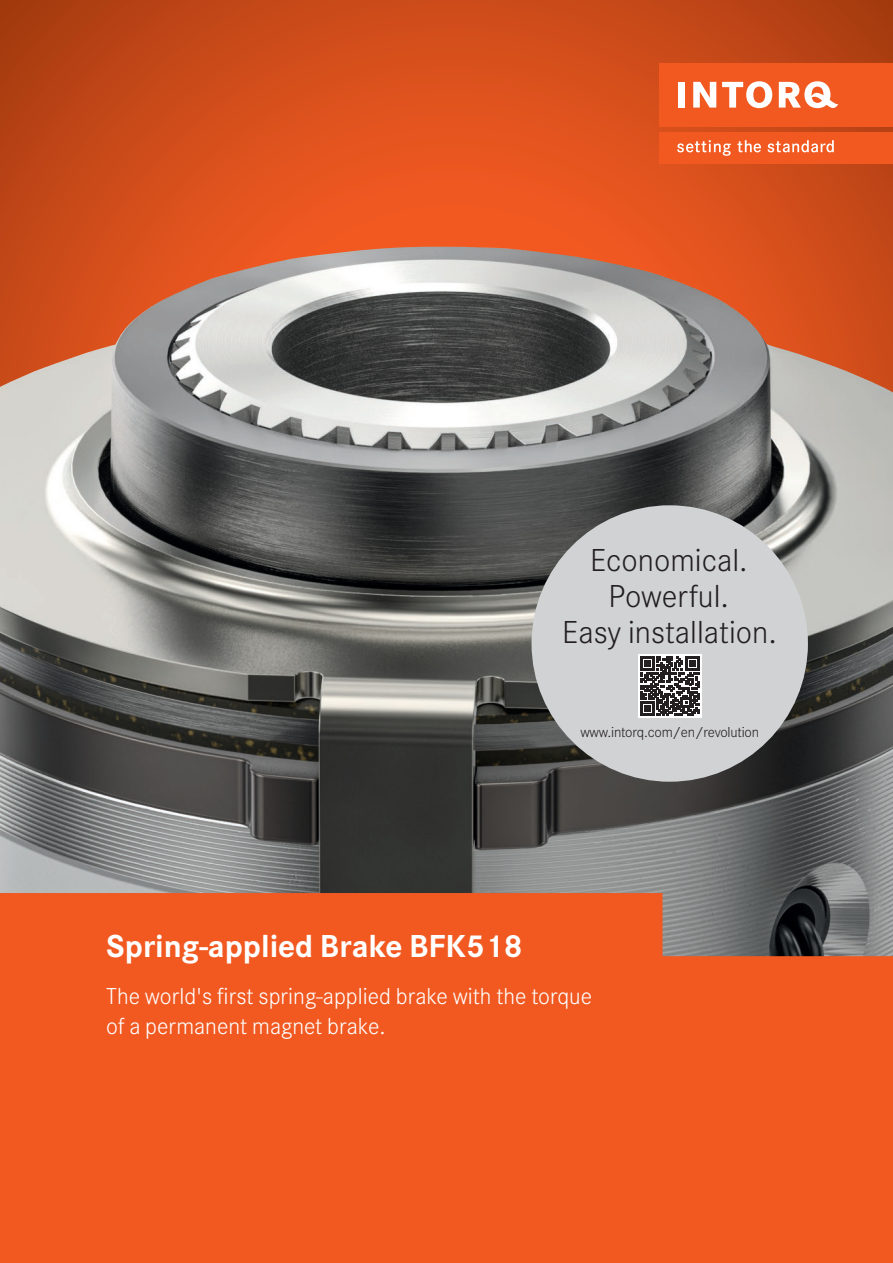
<style>
.page{position:relative;width:893px;height:1263px;background:#fff}
.page>*{position:absolute;margin:0;border:0;box-sizing:border-box;transform-origin:0 0}
.t1{font:300 33px/36px "Corporate S";color:#231f20;text-align:center}
.t2{font:700 33px "Corporate S";color:#fff}
.t3{font:300 24px/30px "Corporate S";color:#fff}
.t4{font:300 15px "Corporate S";letter-spacing:-.015em;color:#231f20}
</style>
<div class="page">
<svg style="left:0;top:0;width:893px;height:247px;background:#d24d1b"></svg>
<div style="left:659px;top:63px;width:234px;height:63px;background:#f15921"></div>
<div style="left:678px;top:82px;width:7px;height:26px;background:#fff"></div>
<svg style="left:693px;top:82px;width:23px;height:26px"></svg>
<svg style="left:722px;top:81px;width:50px;height:27px"></svg>
<svg style="left:779px;top:81px;width:59px;height:28px"></svg>
<div style="left:659px;top:132px;width:234px;height:32px;background:#f15921"></div>
<svg style="left:677px;top:140px;width:54px;height:16px"></svg>
<svg style="left:737px;top:140px;width:24px;height:12px"></svg>
<svg style="left:768px;top:140px;width:66px;height:12px"></svg>
<img style="left:0;top:247px;width:893px;height:646px">
<div style="left:0;top:893px;width:893px;height:370px;background:#f15921"></div>
<div style="left:531px;top:505px;width:277px;height:277px;background:#d1d2d4;border-radius:50%"></div>
<div style="left:638px;top:654px;width:64px;height:64px;background:linear-gradient(to right,#fff,#fff)"></div>
<svg style="left:640px;top:656px;width:59px;height:59px;background:#5e5b5c"></svg>
<h1 class="t1" style="left:562px;top:540px;width:216px">Economical.<br>Powerful.<br>Easy installation.</h1>
<p class="t4" style="left:580px;top:722px;width:180px">www.intorq.com/en/revolution</p>
<h1 class="t2" style="left:106px;top:923px;width:418px">Spring-applied Brake BFK518</h1>
<p class="t3" style="left:106px;top:980px;width:487px">The world's first spring-applied brake with the torque of a permanent magnet brake.</p>
</div>
